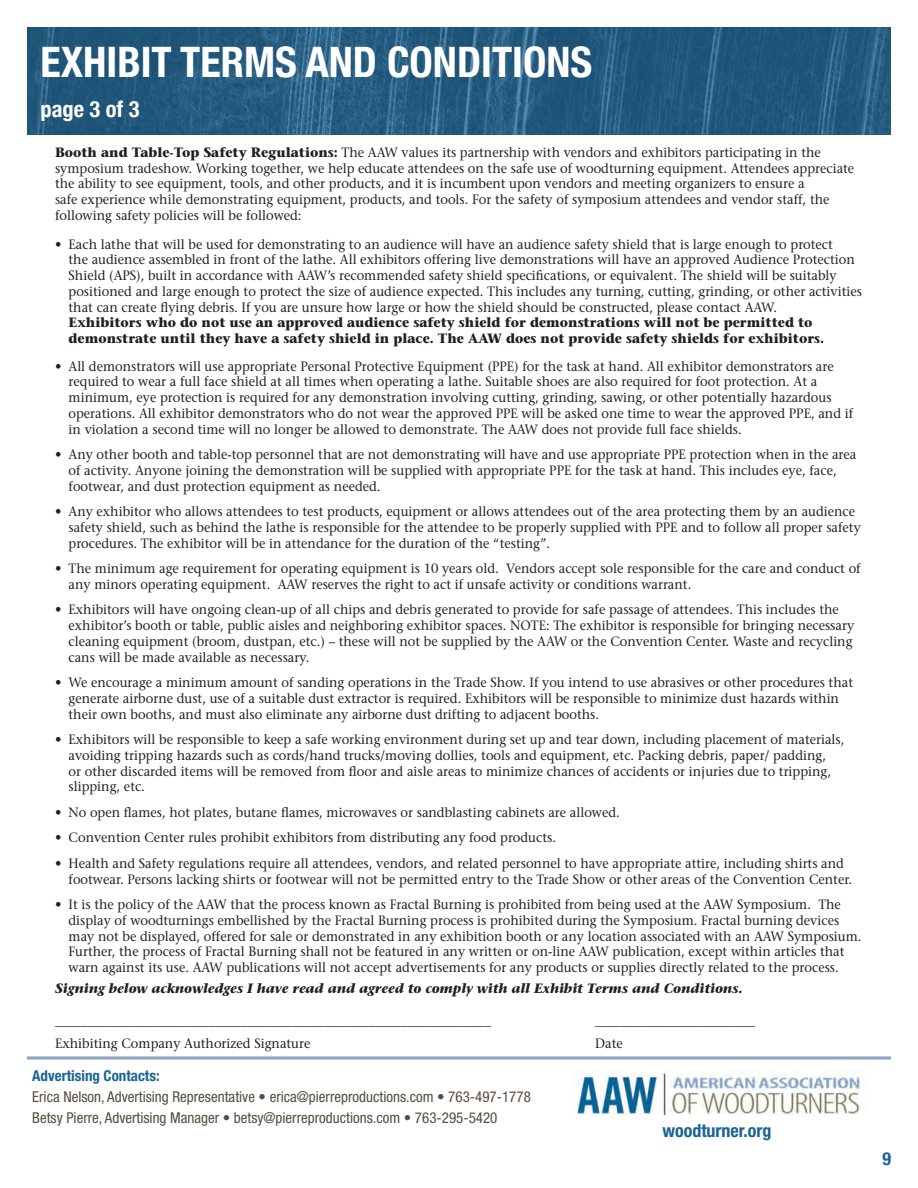
<style>
.page{position:relative;width:918px;height:1188px;background:#fff}
.page>*{position:absolute;margin:0;border:0;box-sizing:border-box;transform-origin:0 0}
.t1{font:700 condensed 42px "Helvetica Neue";color:#fff}
.t2{font:700 condensed 22.5px "Helvetica Neue";color:#fff}
.t3{font:700 condensed 18px "Helvetica Neue";color:#196496}
.t4{font:700 condensed 18px "Helvetica Neue";color:#196496}
.t5{font:condensed 15px/21px "Helvetica Neue";color:#554d3f}
.t6{font:700 condensed 15px "Helvetica Neue";color:#196496}
.t7{font:13.5px/15.8px "Stone Serif";color:#231f20;scale:.95 1}
.t8{font:700 13.5px/15.8px "Stone Serif";color:#231f20;scale:.95 1}
.t9{font:italic 700 13.5px "Stone Serif";color:#231f20;scale:.95 1}
.s1{font-weight:700}
</style>
<div class="page">
<img style="left:27px;top:27px;width:864px;height:108px">
<img style="left:577px;top:1069px;width:288px;height:46px">
<hr style="left:27px;top:1056px;width:864px;height:3px;background:#89a3c3">
<h1 class="t1" style="left:40px;top:27px;width:553px">EXHIBIT TERMS AND CONDITIONS</h1>
<h2 class="t2" style="left:40px;top:91px;width:101px">page 3 of 3</h2>
<p class="t7" style="left:55px;top:144px;width:843px"><span class="s1">Booth and Table-Top Safety Regulations:</span> The AAW values its partnership with vendors and exhibitors participating in the symposium tradeshow. Working together, we help educate attendees on the safe use of woodturning equipment. Attendees appreciate the ability to see equipment, tools, and other products, and it is incumbent upon vendors and meeting organizers to ensure a<br>safe experience while demonstrating equipment, products, and tools. For the safety of symposium attendees and vendor staff, the following safety policies will be followed:</p>
<p class="t7" style="left:69px;top:236px;width:837px;text-indent:-14px">• Each lathe that will be used for demonstrating to an audience will have an audience safety shield that is large enough to protect<br>the audience assembled in front of the lathe. All exhibitors offering live demonstrations will have an approved Audience Protection Shield (APS), built in accordance with AAW’s recommended safety shield specifications, or equivalent. The shield will be suitably positioned and large enough to protect the size of audience expected. This includes any turning, cutting, grinding, or other activities that can create flying debris. If you are unsure how large or how the shield should be constructed, please contact AAW.</p>
<p class="t8" style="left:69px;top:314px;width:797px">Exhibitors who do not use an approved audience safety shield for demonstrations will not be permitted to demonstrate until they have a safety shield in place. The AAW does not provide safety shields for exhibitors.</p>
<p class="t7" style="left:69px;top:358px;width:827px;text-indent:-14px">• All demonstrators will use appropriate Personal Protective Equipment (PPE) for the task at hand. All exhibitor demonstrators are required to wear a full face shield at all times when operating a lathe. Suitable shoes are also required for foot protection. At a minimum, eye protection is required for any demonstration involving cutting, grinding, sawing, or other potentially hazardous operations. All exhibitor demonstrators who do not wear the approved PPE will be asked one time to wear the approved PPE, and if in violation a second time will no longer be allowed to demonstrate. The AAW does not provide full face shields.</p>
<p class="t7" style="left:69px;top:447px;width:831px;text-indent:-14px">• Any other booth and table-top personnel that are not demonstrating will have and use appropriate PPE protection when in the area of activity. Anyone joining the demonstration will be supplied with appropriate PPE for the task at hand. This includes eye, face, footwear, and dust protection equipment as needed.</p>
<p class="t7" style="left:69px;top:503px;width:835px;text-indent:-14px">• Any exhibitor who allows attendees to test products, equipment or allows attendees out of the area protecting them by an audience safety shield, such as behind the lathe is responsible for the attendee to be properly supplied with PPE and to follow all proper safety procedures. The exhibitor will be in attendance for the duration of the “testing”.</p>
<p class="t7" style="left:69px;top:560px;width:835px;text-indent:-14px">• The minimum age requirement for operating equipment is 10 years old. Vendors accept sole responsible for the care and conduct of any minors operating equipment. AAW reserves the right to act if unsafe activity or conditions warrant.</p>
<p class="t7" style="left:69px;top:602px;width:828px;text-indent:-14px">• Exhibitors will have ongoing clean-up of all chips and debris generated to provide for safe passage of attendees. This includes the exhibitor’s booth or table, public aisles and neighboring exhibitor spaces. NOTE: The exhibitor is responsible for bringing necessary cleaning equipment (broom, dustpan, etc.) – these will not be supplied by the AAW or the Convention Center. Waste and recycling cans will be made available as necessary.</p>
<p class="t7" style="left:69px;top:674px;width:827px;text-indent:-14px">• We encourage a minimum amount of sanding operations in the Trade Show. If you intend to use abrasives or other procedures that generate airborne dust, use of a suitable dust extractor is required. Exhibitors will be responsible to minimize dust hazards within their own booths, and must also eliminate any airborne dust drifting to adjacent booths.</p>
<p class="t7" style="left:69px;top:731px;width:818px;text-indent:-14px">• Exhibitors will be responsible to keep a safe working environment during set up and tear down, including placement of materials, avoiding tripping hazards such as cords/hand trucks/moving dollies, tools and equipment, etc. Packing debris, paper/ padding,<br>or other discarded items will be removed from floor and aisle areas to minimize chances of accidents or injuries due to tripping, slipping, etc.</p>
<p class="t7" style="left:55px;top:804px;width:596px">• No open flames, hot plates, butane flames, microwaves or sandblasting cabinets are allowed.</p>
<p class="t7" style="left:55px;top:830px;width:529px">• Convention Center rules prohibit exhibitors from distributing any food products.</p>
<p class="t7" style="left:69px;top:855px;width:826px;text-indent:-14px">• Health and Safety regulations require all attendees, vendors, and related personnel to have appropriate attire, including shirts and footwear. Persons lacking shirts or footwear will not be permitted entry to the Trade Show or other areas of the Convention Center.</p>
<p class="t7" style="left:69px;top:896px;width:836px;text-indent:-14px">• It is the policy of the AAW that the process known as Fractal Burning is prohibited from being used at the AAW Symposium. The display of woodturnings embellished by the Fractal Burning process is prohibited during the Symposium. Fractal burning devices may not be displayed, offered for sale or demonstrated in any exhibition booth or any location associated with an AAW Symposium.<br>Further, the process of Fractal Burning shall not be featured in any written or on-line AAW publication, except within articles that warn against its use. AAW publications will not accept advertisements for any products or supplies directly related to the process.</p>
<p class="t9" style="left:55px;top:980px;width:725px">Signing below acknowledges I have read and agreed to comply with all Exhibit Terms and Conditions.</p>
<p class="t7" style="left:55px;top:1013px;width:461px">____________________________________________________________________</p>
<p class="t7" style="left:595px;top:1013px;width:170px">_________________________</p>
<p class="t7" style="left:55px;top:1035px;width:270px">Exhibiting Company Authorized Signature</p>
<p class="t7" style="left:595px;top:1035px;width:31px">Date</p>
<p class="t6" style="left:32px;top:1067px;width:129px">Advertising Contacts:</p>
<p class="t5" style="left:32px;top:1086px;width:500px">Erica Nelson, Advertising Representative • erica@pierreproductions.com • 763-497-1778<br>Betsy Pierre, Advertising Manager • betsy@pierreproductions.com • 763-295-5420</p>
<h3 class="t3" style="left:662px;top:1120px;width:111px">woodturner.org</h3>
<h3 class="t4" style="left:882px;top:1144px;width:10px">9</h3>
</div>
